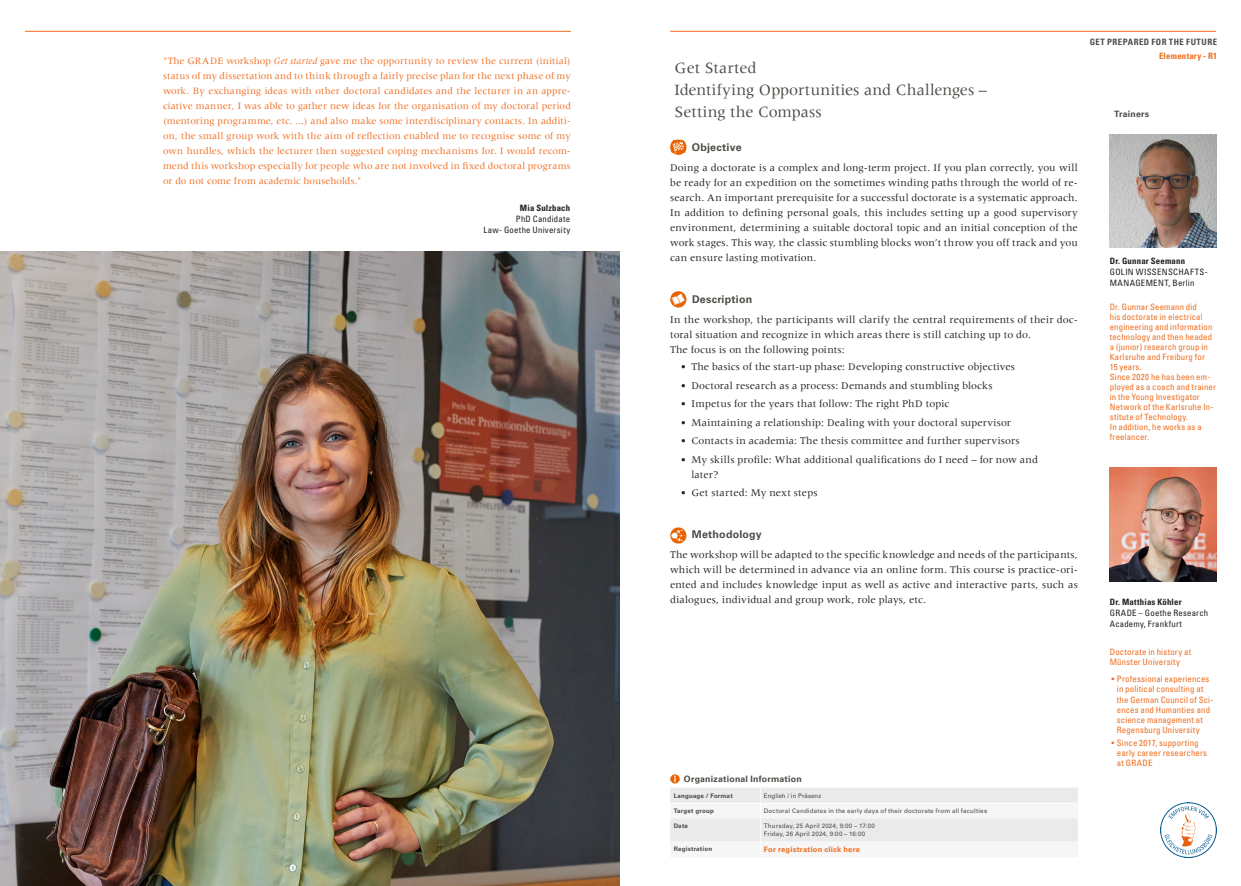
<style>
.page{position:relative;width:1241px;height:886px;background:#fff}
.page>*{position:absolute;margin:0;border:0;box-sizing:border-box;transform-origin:0 0}
.Kurse{font:16.25px "Meridien LT Std";color:#4c4b46}
.mengentext{font:10.62px/15px "Meridien LT Std";letter-spacing:.01em;color:#231f20;text-align:justify}
.Objective_Description{font:700 10.62px "Univers LT Std";letter-spacing:.02em;color:#4c4b46}
.mengentext-2{font:700 10.62px "Univers LT Std";letter-spacing:.02em;color:#4c4b46}
.mengentext-3{font:10px/15px "Meridien LT Std";letter-spacing:.005em;color:#ef6d20;text-align:justify}
.Trainer_Biografie{font:condensed 8.75px/10px "Univers LT Std";letter-spacing:.02em;color:#ef6d20}
.Trainer_Name{font:condensed 8.75px/11.2px "Univers LT Std";letter-spacing:.03em;color:#231f20}
.Trainer_Name-2{font:condensed 8.75px/10px "Univers LT Std";letter-spacing:.02em;color:#ef6d20}
.Tabelle_Headline{font:700 8.75px "Univers LT Std";letter-spacing:.025em;color:#4c4b46}
.Kopf_Tools{font:700 condensed 8.75px "Univers LT Std";letter-spacing:.05em;color:#4c4b46}
.Trainer_Einrichtung{font:condensed 8.75px "Univers LT Std";letter-spacing:.025em;color:#231f20}
.Kopf_links_Einstufung{font:700 condensed 8.75px "Univers LT Std";letter-spacing:.025em;color:#ef6d20}
.Trainer_Name-3{font:700 condensed 8.75px "Univers LT Std";letter-spacing:.02em;color:#231f20}
.Headlines__Trainer{font:700 8.75px "Univers LT Std";letter-spacing:.025em;color:#4c4b46}
.Tabelle_Mengentext{font:700 7.5px "Univers LT Std";letter-spacing:.03em;color:#ef6d20}
.Tabelle_Mengentext-2{font:6.25px "Univers LT Std";letter-spacing:.025em;color:#4c4b46}
.Tabelle_Bold{font:700 6.25px "Univers LT Std";letter-spacing:.03em;color:#4c4b46}
.Tabelle_Mengentext-3{font:6.25px "Univers LT Std";color:#4c4b46}
.s1{font-style:italic}
.s2{font-weight:700}
</style>
<div class="page">
<hr style="left:25px;top:31px;width:545px;height:1px;background:#ef6d20">
<hr style="left:670px;top:31px;width:545px;height:1px;background:#ef6d20">
<img style="left:1109px;top:468px;width:106px;height:113px">
<img style="left:0;top:252px;width:619px;height:634px">
<img style="left:1109px;top:134px;width:106px;height:113px">
<img style="left:670px;top:140px;width:16px;height:15px">
<img style="left:670px;top:291px;width:16px;height:17px">
<img style="left:670px;top:527px;width:16px;height:16px">
<svg style="left:670px;top:774px;width:407px;height:68px"></svg>
<hr style="left:670px;top:803px;width:90px;height:1px;background:#fff">
<img style="left:1160px;top:802px;width:55px;height:55px">
<p class="mengentext-3" style="left:163px;top:53px;width:409px">"The GRADE workshop <span class="s1">Get started</span> gave me the opportunity to review the current (initial) status of my dissertation and to think through a fairly precise plan for the next phase of my work. By exchanging ideas with other doctoral candidates and the lecturer in an appre&shy;ciative manner, I was able to gather new ideas for the organisation of my doctoral period (mentoring programme, etc. ...) and also make some interdisciplinary contacts. In additi&shy;on, the small group work with the aim of reflection enabled me to recognise some of my own hurdles, which the lecturer then suggested coping mechanisms for. I would recom&shy;mend this workshop especially for people who are not involved in fixed doctoral programs or do not come from academic households."</p>
<p class="Trainer_Name-3" style="left:520px;top:202px;width:52px">Mia Sulzbach</p>
<p class="Trainer_Name" style="left:516px;top:213px;width:56px">PhD Candidate</p>
<p class="Trainer_Einrichtung" style="left:483px;top:225px;width:88px">Law- Goethe University</p>
<p class="Kurse" style="left:674px;top:59px;width:83px">Get Started</p>
<p class="Kurse" style="left:674px;top:81px;width:314px">Identifying Opportunities and Challenges –</p>
<p class="Kurse" style="left:674px;top:103px;width:149px">Setting the Compass</p>
<p class="Objective_Description" style="left:691px;top:141px;width:51px">Objective</p>
<p class="mengentext" style="left:670px;top:160px;width:409px">Doing a doctorate is a complex and long-term project. If you plan correctly, you will be ready for an expedition on the sometimes winding paths through the world of re&shy;search. An important prerequisite for a successful doctorate is a systematic approach.<br>In addition to defining personal goals, this includes setting up a good supervisory environment, determining a suitable doctoral topic and an initial conception of the work stages. This way, the classic stumbling blocks won’t throw you off track and you can ensure lasting motivation.</p>
<p class="Objective_Description" style="left:692px;top:293px;width:62px">Description</p>
<p class="mengentext" style="left:670px;top:312px;width:409px">In the workshop, the participants will clarify the central requirements of their doc&shy;toral situation and recognize in which areas there is still catching up to do.</p>
<p class="mengentext" style="left:670px;top:342px;width:176px">The focus is on the following points:</p>
<p class="mengentext" style="left:680px;top:359px;width:336px">• The basics of the start-up phase: Developing constructive objectives</p>
<p class="mengentext" style="left:680px;top:378px;width:313px">• Doctoral research as a process: Demands and stumbling blocks</p>
<p class="mengentext" style="left:680px;top:396px;width:270px">• Impetus for the years that follow: The right PhD topic</p>
<p class="mengentext" style="left:680px;top:415px;width:332px">• Maintaining a relationship: Dealing with your doctoral supervisor</p>
<p class="mengentext" style="left:680px;top:433px;width:340px">• Contacts in academia: The thesis committee and further supervisors</p>
<p class="mengentext" style="left:691px;top:452px;width:348px;text-indent:-11px">• My skills profile: What additional qualifications do I need – for now and later?</p>
<p class="mengentext" style="left:680px;top:485px;width:138px">• Get started: My next steps</p>
<p class="mengentext-2" style="left:691px;top:528px;width:71px">Methodology</p>
<p class="mengentext" style="left:670px;top:547px;width:409px">The workshop will be adapted to the specific knowledge and needs of the participants, which will be determined in advance via an online form. This course is practice-ori&shy;ented and includes knowledge input as well as active and interactive parts, such as dialogues, individual and group work, role plays, etc.</p>
<p class="Tabelle_Headline" style="left:684px;top:774px;width:119px">Organizational Information</p>
<p class="Tabelle_Bold" style="left:673px;top:792px;width:61px">Language / Format</p>
<p class="Tabelle_Mengentext-3" style="left:763px;top:791px;width:59px">English / in Präsenz</p>
<p class="Tabelle_Bold" style="left:673px;top:807px;width:42px">Target group</p>
<p class="Tabelle_Mengentext-2" style="left:763px;top:807px;width:225px">Doctoral Candidates in the early days of their doctorate from all faculties</p>
<p class="Tabelle_Bold" style="left:673px;top:822px;width:16px">Date</p>
<p class="Tabelle_Mengentext-2" style="left:763px;top:822px;width:113px">Thursday, 25 April 2024, 9:00 – 17:00</p>
<p class="Tabelle_Mengentext-2" style="left:763px;top:830px;width:103px">Friday, 26 April 2024, 9:00 – 16:00</p>
<p class="Tabelle_Bold" style="left:673px;top:845px;width:40px">Registration</p>
<p class="Tabelle_Mengentext" style="left:763px;top:845px;width:98px">For registration click here</p>
<p class="Kopf_Tools" style="left:1089px;top:37px;width:129px">GET PREPARED FOR THE FUTURE</p>
<p class="Kopf_links_Einstufung" style="left:1158px;top:50px;width:59px">Elementary - R1</p>
<p class="Headlines__Trainer" style="left:1113px;top:109px;width:37px">Trainers</p>
<p class="Trainer_Name" style="left:1109px;top:255px;width:99px"><span class="s2">Dr. Gunnar Seemann<br></span>GOLIN WISSENSCHAFTS-<br>MANAGEMENT, Berlin</p>
<p class="Trainer_Biografie" style="left:1109px;top:301px;width:104px">Dr. Gunnar Seemann did<br>his doctorate in electrical engineering and information technology and then headed a (junior) research group in<br>Karlsruhe and Freiburg for<br>15 years.</p>
<p class="Trainer_Biografie" style="left:1109px;top:371px;width:108px">Since 2020 he has been em&shy;ployed as a coach and trainer in the Young Investigator<br>Network of the Karlsruhe In&shy;stitute of Technology.</p>
<p class="Trainer_Biografie" style="left:1109px;top:421px;width:93px">In addition, he works as a freelancer.</p>
<p class="Trainer_Name" style="left:1109px;top:596px;width:100px"><span class="s2">Dr. Matthias Köhler<br></span>GRADE – Goethe Research<br>Academy, Frankfurt</p>
<p class="Trainer_Name-2" style="left:1109px;top:647px;width:83px">Doctorate in history at<br>Münster University</p>
<p class="Trainer_Biografie" style="left:1116px;top:674px;width:98px;text-indent:-5px">• Professional experiences in political consulting at the German Council of Sci&shy;ences and Humanties and science management at<br>Regensburg University</p>
<p class="Trainer_Biografie" style="left:1116px;top:738px;width:92px;text-indent:-5px">• Since 2017, supporting early career researchers at GRADE</p>
</div>
